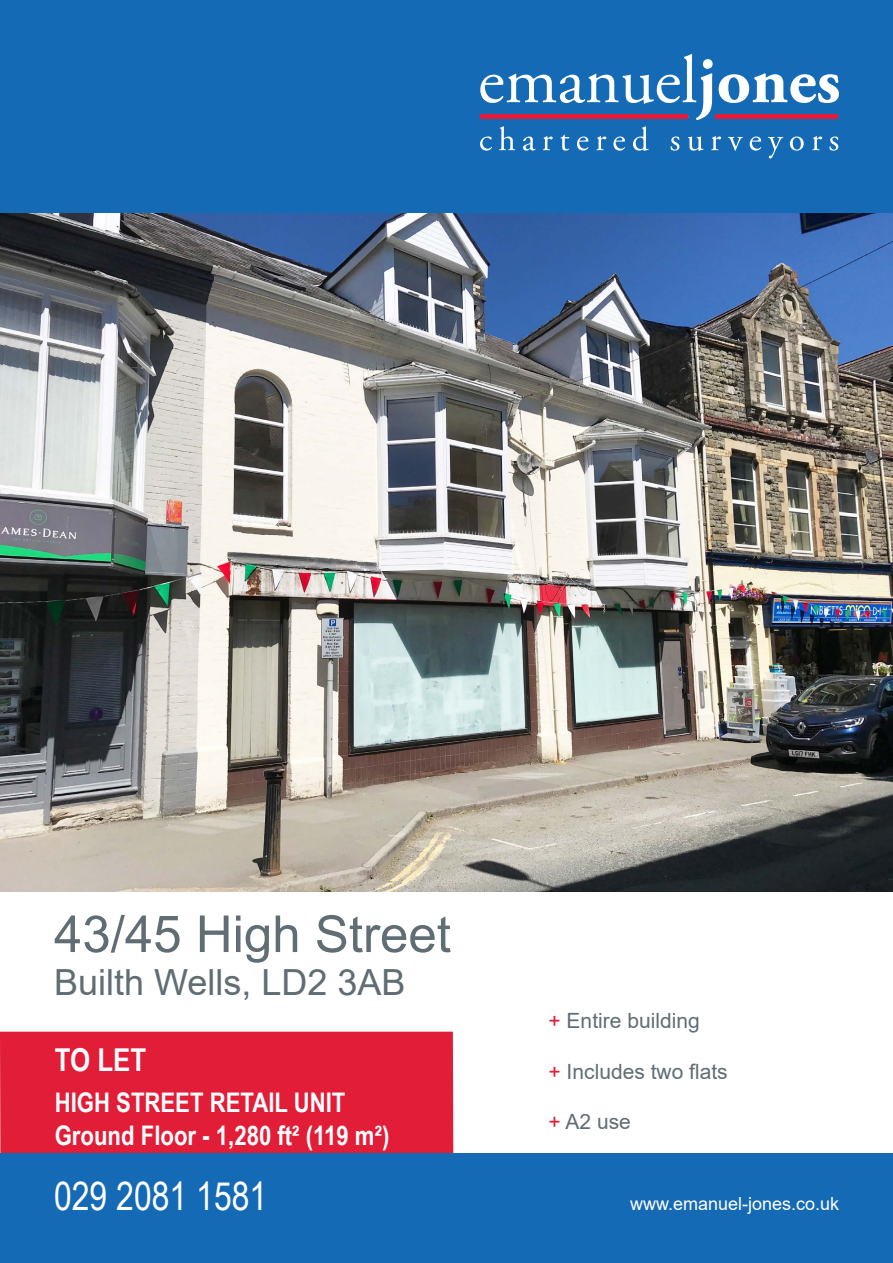
<style>
.page{position:relative;width:893px;height:1263px;background:#fff}
.page>*{position:absolute;margin:0;border:0;box-sizing:border-box;transform-origin:0 0}
.t1{font:51px "Arial";color:#606d73}
.t2{font:39px "Arial Narrow";color:#fff}
.t3{font:36px "Arial";color:#606d73}
.t4{font:700 31.5px "Arial Narrow";color:#fff}
.t5{font:700 27px "Arial Narrow";color:#fff}
.t6{font:21px "Arial";color:#606d73}
.t7{font:18px "Arial";color:#fff}
.s1{color:#e21d38}
</style>
<div class="page">
<div style="left:0;top:0;width:893px;height:213px;background:#156ab5"></div>
<svg style="left:480px;top:54px;width:359px;height:66px"></svg>
<svg style="left:480px;top:137px;width:12px;height:14px"></svg>
<svg style="left:499px;top:126px;width:16px;height:24px"></svg>
<svg style="left:523px;top:137px;width:13px;height:14px"></svg>
<svg style="left:543px;top:136px;width:10px;height:14px"></svg>
<svg style="left:560px;top:135px;width:9px;height:16px"></svg>
<svg style="left:577px;top:137px;width:11px;height:14px"></svg>
<svg style="left:596px;top:136px;width:10px;height:14px"></svg>
<svg style="left:613px;top:137px;width:12px;height:14px"></svg>
<svg style="left:633px;top:126px;width:16px;height:25px"></svg>
<svg style="left:671px;top:137px;width:8px;height:14px"></svg>
<svg style="left:688px;top:137px;width:15px;height:14px"></svg>
<svg style="left:711px;top:136px;width:10px;height:14px"></svg>
<svg style="left:728px;top:137px;width:15px;height:14px"></svg>
<svg style="left:750px;top:137px;width:11px;height:14px"></svg>
<svg style="left:768px;top:137px;width:15px;height:21px"></svg>
<svg style="left:790px;top:137px;width:14px;height:14px"></svg>
<svg style="left:812px;top:136px;width:10px;height:14px"></svg>
<svg style="left:829px;top:137px;width:9px;height:14px"></svg>
<hr style="left:480px;top:115px;width:208px;height:4px;background:#e41c38">
<hr style="left:716px;top:115px;width:122px;height:4px;background:#e41c38">
<div style="left:0;top:1032px;width:453px;height:122px;background:#e21d38"></div>
<div style="left:0;top:1154px;width:893px;height:109px;background:#156ab5"></div>
<img style="left:0;top:214px;width:893px;height:677px">
<p class="t1" style="left:54px;top:899px;width:398px">43/45 High Street</p>
<p class="t3" style="left:54px;top:958px;width:353px">Builth Wells, LD2 3AB</p>
<p class="t4" style="left:55px;top:1036px;width:93px">TO LET</p>
<p class="t5" style="left:55px;top:1082px;width:292px">HIGH STREET RETAIL UNIT</p>
<p class="t5" style="left:55px;top:1115px;width:336px">Ground Floor - 1,280 ft² (119 m²)</p>
<p class="t2" style="left:54px;top:1168px;width:215px">029 2081 1581</p>
<p class="t6" style="left:549px;top:1006px;width:153px"><span class="s1">+</span> Entire building</p>
<p class="t6" style="left:549px;top:1057px;width:181px"><span class="s1">+</span> Includes two flats</p>
<p class="t6" style="left:549px;top:1107px;width:84px"><span class="s1">+</span> A2 use</p>
<p class="t7" style="left:630px;top:1191px;width:211px">www.emanuel-jones.co.uk</p>
</div>
